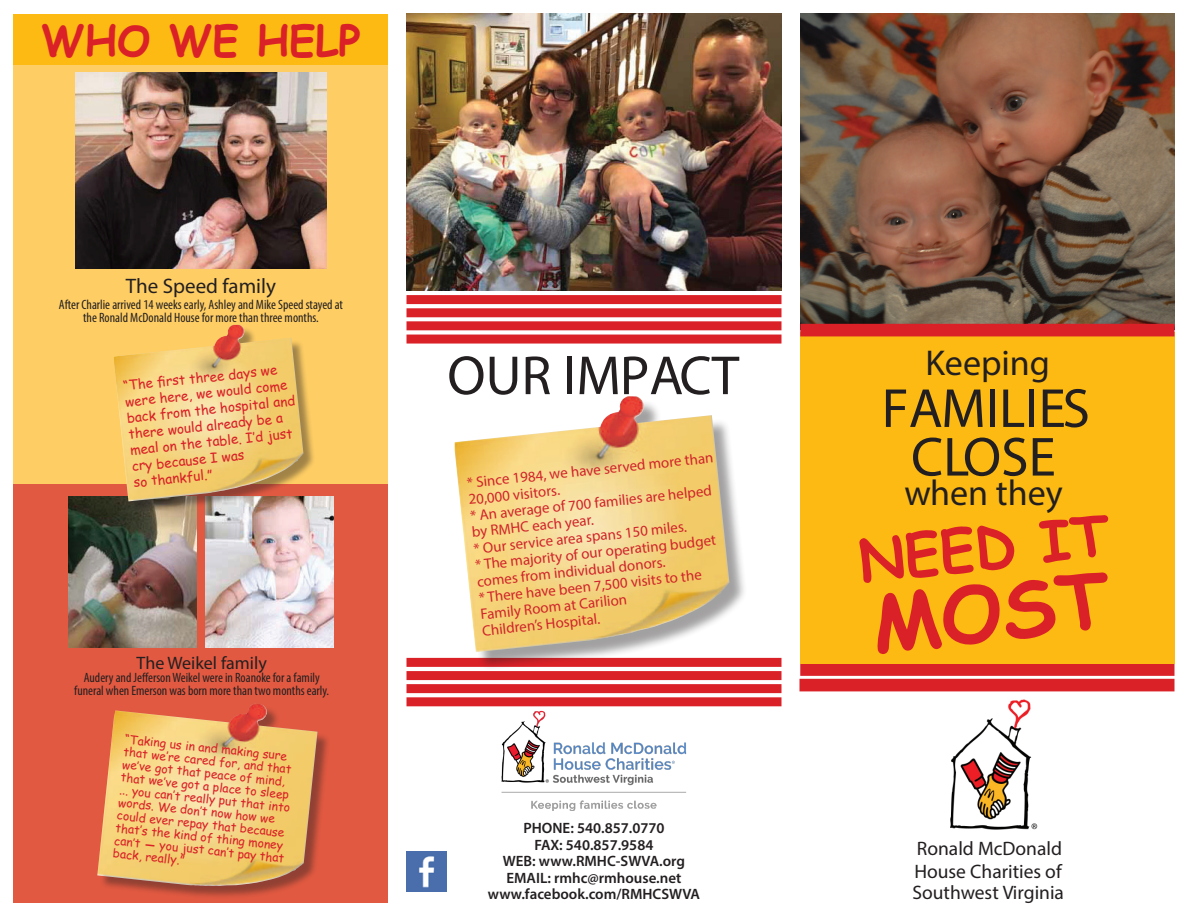
<style>
.page{position:relative;width:1188px;height:918px;background:#fff}
.page>*{position:absolute;margin:0;border:0;box-sizing:border-box;transform-origin:0 0}
.t1{font:700 77.7px "Comic Sans MS";color:#da2128}
.t2{font:700 56.4px "Comic Sans MS";color:#da2128}
.t3{font:55.5px/48.6px "Myriad Pro";color:#231f20;text-align:center}
.t4{font:700 42px "Comic Sans MS";color:#da2128}
.t5{font:36px "Myriad Pro";color:#231f20}
.t6{font:21px "Myriad Pro";color:#231f20}
.t7{font:19.5px/22.8px "Myriad Pro";color:#231f20}
.t8{font:18px "Myriad Pro";color:#231f20}
.t9{font:15px/16.5px "Myriad Pro";color:#d1232a}
.t10{font:600 15px "Myriad Pro";color:#231f20}
.t11{font:condensed 13.5px/13.2px "Myriad Pro";color:#231f20;text-align:center}
.t12{font:13.5px/16.2px "Comic Sans MS";color:#da2128}
.t13{font:12px/12.8px "Comic Sans MS";color:#da2128}
.s1{font-family:"Helvetica Neue LT Std";font-weight:700}
</style>
<div class="page">
<div style="left:406px;top:684px;width:376px;height:9px;background:#da2128"></div>
<div style="left:406px;top:658px;width:376px;height:9px;background:#da2128"></div>
<div style="left:406px;top:697px;width:376px;height:9px;background:#da2128"></div>
<div style="left:406px;top:671px;width:376px;height:9px;background:#da2128"></div>
<div style="left:14px;top:14px;width:374px;height:53px;background:#fcba13"></div>
<img style="left:800px;top:14px;width:374px;height:310px">
<img style="left:950px;top:699px;width:88px;height:131px">
<div style="left:800px;top:663px;width:374px;height:13px;background:#da2128"></div>
<div style="left:800px;top:679px;width:374px;height:12px;background:#da2128"></div>
<div style="left:800px;top:333px;width:374px;height:331px;background:#fcba13"></div>
<div style="left:800px;top:324px;width:374px;height:12px;background:#da2128"></div>
<div style="left:457px;top:399px;width:291px;height:272px;background:#231f20;opacity:.42"></div>
<img style="left:455px;top:396px;width:274px;height:256px">
<img style="left:406px;top:14px;width:376px;height:277px">
<div style="left:406px;top:321px;width:376px;height:9px;background:#da2128"></div>
<div style="left:406px;top:295px;width:376px;height:9px;background:#da2128"></div>
<div style="left:406px;top:335px;width:376px;height:9px;background:#da2128"></div>
<div style="left:406px;top:308px;width:376px;height:9px;background:#da2128"></div>
<img style="left:501px;top:711px;width:186px;height:100px">
<div style="left:14px;top:65px;width:374px;height:419px;background:#fecd64"></div>
<div style="left:14px;top:484px;width:374px;height:419px;background:#e15941"></div>
<img style="left:76px;top:72px;width:250px;height:197px">
<img style="left:206px;top:497px;width:128px;height:151px">
<img style="left:68px;top:497px;width:129px;height:150px">
<div style="left:116px;top:326px;width:200px;height:188px;background:#231f20;opacity:.42"></div>
<img style="left:114px;top:325px;width:189px;height:176px">
<div style="left:99px;top:705px;width:232px;height:195px;background:#231f20;opacity:.42"></div>
<img style="left:97px;top:703px;width:221px;height:183px">
<img style="left:406px;top:851px;width:40px;height:40px">
<p class="t4" style="left:41px;top:10px;width:321px">WHO WE HELP</p>
<p class="t6" style="left:126px;top:273px;width:152px">The Speed family</p>
<p class="t11" style="left:59px;top:298px;width:286px">After Charlie arrived 14 weeks early, Ashley and Mike Speed stayed at the Ronald McDonald House for more than three months.</p>
<p class="t12" style="left:123px;top:377px;width:171px;rotate:-6deg">“The fi rst three days we were here, we would come back from the hospital and there would already be a meal on the table. I’d just cry because I was<br>so thankful.”</p>
<p class="t8" style="left:137px;top:652px;width:132px">The Weikel family</p>
<p class="t11" style="left:74px;top:671px;width:257px">Audery and Jefferson Weikel were in Roanoke for a family funeral when Emerson was born more than two months early.</p>
<p class="t13" style="left:126px;top:732px;width:173px;rotate:6deg">“Taking us in and making sure that we’re cared for, and that we’ve got that peace of mind, that we’ve got a place to sleep ... you can’t really put that into words. We don’t now how we could ever repay that because that’s the kind of thing money can’t <span class="s1">—</span> you just can’t pay that back, really.”</p>
<h3 class="t3" style="left:447px;top:350px;width:293px">OUR IMPACT</h3>
<p class="t9" style="left:466px;top:475px;width:249px;rotate:-6deg">* Since 1984, we have served more than<br>20,000 visitors.</p>
<p class="t9" style="left:469px;top:507px;width:244px;rotate:-6deg">* An average of 700 families are helped by RMHC each year.</p>
<p class="t9" style="left:473px;top:540px;width:216px;rotate:-6deg">* Our service area spans 150 miles.</p>
<p class="t9" style="left:475px;top:557px;width:243px;rotate:-6deg">* The majority of our operating budget comes from individual donors.</p>
<p class="t9" style="left:478px;top:590px;width:226px;rotate:-6deg">* There have been 7,500 visits to the<br>Family Room at Carilion<br>Children’s Hospital.</p>
<p class="t10" style="left:523px;top:819px;width:143px">PHONE: 540.857.0770</p>
<p class="t10" style="left:535px;top:835px;width:120px">FAX: 540.857.9584</p>
<p class="t10" style="left:503px;top:852px;width:184px">WEB: www.RMHC-SWVA.org</p>
<p class="t10" style="left:507px;top:868px;width:176px">EMAIL: rmhc@rmhouse.net</p>
<p class="t10" style="left:488px;top:885px;width:214px">www.facebook.com/RMHCSWVA</p>
<h3 class="t5" style="left:925px;top:341px;width:126px">Keeping</h3>
<h3 class="t3" style="left:882px;top:383px;width:210px">FAMILIES<br>CLOSE</h3>
<h3 class="t5" style="left:904px;top:471px;width:160px">when they</h3>
<h2 class="t2" style="left:855px;top:520px;width:253px;rotate:-6deg">NEED IT</h2>
<h1 class="t1" style="left:866px;top:567px;width:240px;rotate:-6deg">MOST</h1>
<h3 class="t7" style="left:914px;top:837px;width:149px">Ronald McDonald<br>House Charities of</h3>
<h3 class="t7" style="left:912px;top:881px;width:153px">Southwest Virginia</h3>
</div>
